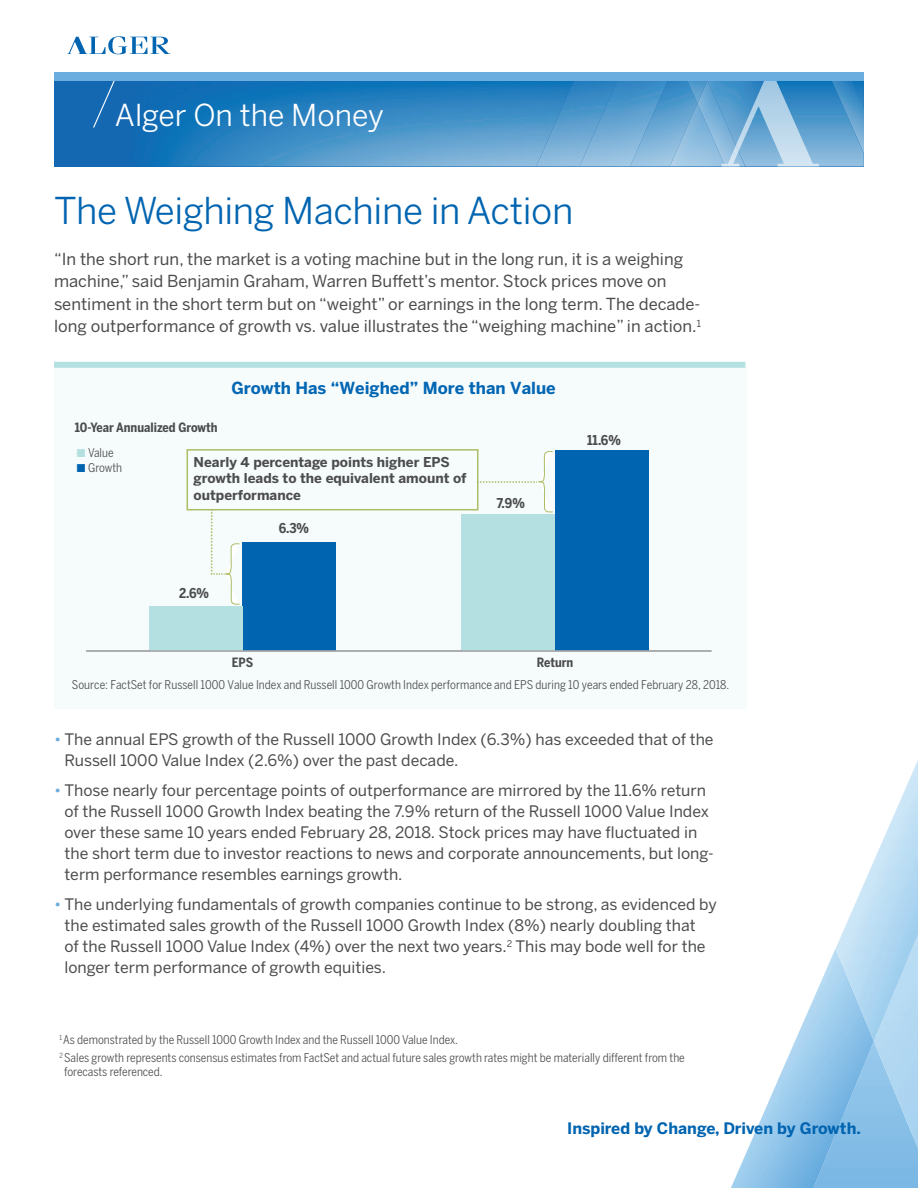
<style>
.page{position:relative;width:918px;height:1188px;background:#fff}
.page>*{position:absolute;margin:0;border:0;box-sizing:border-box;transform-origin:0 0}
.Fund_Name_-_Masthead{font:36.75px "Benton Sans";letter-spacing:-.01em;color:#0164b0}
.Banner_Title{font:30px "Benton Sans";color:#fff}
.Subhead{font:16.5px/22.5px "Benton Sans";color:#4b4c4d}
.t1{font:700 16.5px "Benton Sans";color:#0166b3}
.Subhead-2{font:15.75px/21px "Benton Sans";color:#4b4c4d}
.t2{font:700 15.75px "Benton Sans";color:#0164b0}
.t3{font:700 13.5px/16.2px "Benton Sans";color:#4b4c4d}
.t4{font:700 13.5px "Benton Sans Cond";color:#4b4c4d}
.t5{font:700 12.75px "Benton Sans Cond";color:#4b4c4d}
.Subhead-3{font:12px/13.5px "Benton Sans Cond";color:#4b4c4d}
.s1{color:#b5e0e1}
.s2{color:#0164b0}
.s3{color:#6caddf}
</style>
<div class="page">
<img style="left:779px;top:949px;width:64px;height:239px">
<img style="left:731px;top:1134px;width:48px;height:54px">
<img style="left:754px;top:1078px;width:25px;height:56px">
<img style="left:842px;top:1041px;width:32px;height:77px">
<img style="left:874px;top:1041px;width:44px;height:147px">
<img style="left:836px;top:760px;width:82px;height:281px">
<div style="left:54px;top:365px;width:693px;height:344px;background:#f6fbfb"></div>
<div style="left:54px;top:81px;width:16px;height:86px;background:#1468b2"></div>
<img style="left:70px;top:81px;width:794px;height:85px">
<img style="left:536px;top:81px;width:44px;height:85px">
<img style="left:580px;top:81px;width:88px;height:85px">
<img style="left:670px;top:81px;width:52px;height:85px">
<img style="left:688px;top:81px;width:19px;height:22px">
<img style="left:832px;top:81px;width:32px;height:73px">
<svg style="left:722px;top:81px;width:97px;height:86px;background:#78afd7"></svg>
<svg style="left:68px;top:36px;width:102px;height:18px"></svg>
<svg style="left:93px;top:81px;width:22px;height:47px"></svg>
<div style="left:54px;top:72px;width:810px;height:9px;background:#6caddf"></div>
<div style="left:243px;top:542px;width:93px;height:109px;background:#0164b0"></div>
<div style="left:555px;top:450px;width:94px;height:201px;background:#0164b0"></div>
<div style="left:149px;top:606px;width:94px;height:45px;background:#b5e0e1"></div>
<div style="left:461px;top:514px;width:94px;height:137px;background:#b5e0e1"></div>
<hr style="left:86px;top:650px;width:626px;height:2px;background:#a8a9ad">
<svg style="left:186px;top:449px;width:367px;height:157px"></svg>
<div style="left:54px;top:362px;width:691px;height:6px;background:#b5e0e1"></div>
<p class="Banner_Title" style="left:115px;top:97px;width:271px">Alger On the Money</p>
<p class="Fund_Name_-_Masthead" style="left:54px;top:189px;width:521px">The Weighing Machine in Action</p>
<p class="Subhead" style="left:54px;top:248px;width:648px">“In the short run, the market is a voting machine but in the long run, it is a weighing machine,” said Benjamin Graham, Warren Buffett’s mentor. Stock prices move on sentiment in the short term but on “weight” or earnings in the long term. The decade&shy;long outperformance of growth vs. value illustrates the “weighing machine” in action.<sup>1</sup></p>
<p class="t5" style="left:75px;top:420px;width:144px">10-Year Annualized Growth</p>
<p class="t1" style="left:231px;top:379px;width:326px">Growth Has “Weighed” More than Value</p>
<p class="Subhead-3" style="left:77px;top:446px;width:38px"><span class="s1">■</span> Value</p>
<p class="Subhead-3" style="left:77px;top:461px;width:47px"><span class="s2">■</span> Growth</p>
<p class="t3" style="left:194px;top:454px;width:275px">Nearly 4 percentage points higher EPS growth leads to the equivalent amount of outperformance</p>
<p class="t4" style="left:179px;top:585px;width:31px">2.6%</p>
<p class="t4" style="left:279px;top:520px;width:32px">6.3%</p>
<p class="t4" style="left:497px;top:495px;width:29px">7.9%</p>
<p class="t4" style="left:587px;top:432px;width:35px">11.6%</p>
<p class="t5" style="left:232px;top:655px;width:23px">EPS</p>
<p class="t5" style="left:537px;top:655px;width:38px">Return</p>
<p class="Subhead-3" style="left:72px;top:678px;width:659px">Source: FactSet for Russell 1000 Value Index and Russell 1000 Growth Index performance and EPS during 10 years ended February 28, 2018.</p>
<p class="Subhead-2" style="left:65px;top:729px;width:651px;text-indent:-11px"><span class="s3">•</span> The annual EPS growth of the Russell 1000 Growth Index (6.3%) has exceeded that of the<br>Russell 1000 Value Index (2.6%) over the past decade.</p>
<p class="Subhead-2" style="left:65px;top:780px;width:651px;text-indent:-11px"><span class="s3">•</span> Those nearly four percentage points of outperformance are mirrored by the 11.6% return of the Russell 1000 Growth Index beating the 7.9% return of the Russell 1000 Value Index over these same 10 years ended February 28, 2018. Stock prices may have fluctuated in the short term due to investor reactions to news and corporate announcements, but long&shy;term performance resembles earnings growth.</p>
<p class="Subhead-2" style="left:65px;top:894px;width:654px;text-indent:-11px"><span class="s3">•</span> The underlying fundamentals of growth companies continue to be strong, as evidenced by the estimated sales growth of the Russell 1000 Growth Index (8%) nearly doubling that<br>of the Russell 1000 Value Index (4%) over the next two years.<sup>2</sup> This may bode well for the longer term performance of growth equities.</p>
<p class="Subhead-3" style="left:59px;top:1033px;width:400px"><sup>1</sup> As demonstrated by the Russell 1000 Growth Index and the Russell 1000 Value Index.</p>
<p class="Subhead-3" style="left:64px;top:1051px;width:622px;text-indent:-5px"><sup>2</sup> Sales growth represents consensus estimates from FactSet and actual future sales growth rates might be materially different from the forecasts referenced.</p>
<p class="t2" style="left:567px;top:1119px;width:295px">Inspired by Change, Driven by Growth.</p>
</div>
